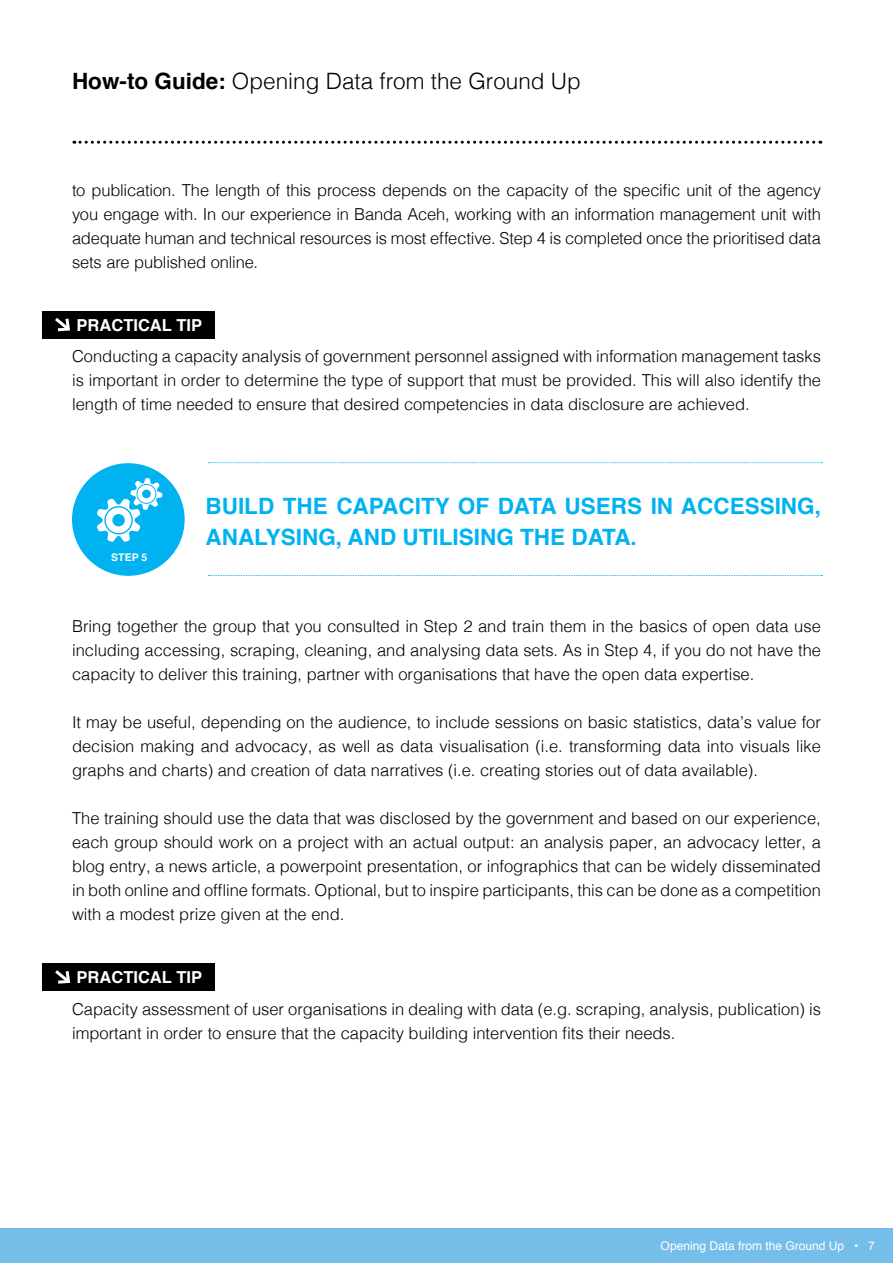
<style>
.page{position:relative;width:893px;height:1263px;background:#fff}
.page>*{position:absolute;margin:0;border:0;box-sizing:border-box;transform-origin:0 0}
.t1{font:700 22.5px/31.5px "Helvetica";color:#00b3f0}
.t2{font:300 22.5px "Helvetica";color:#000}
.t3{font:300 16.5px/24px "Helvetica";color:#000;text-align:justify}
.t4{font:700 16.5px "Helvetica";color:#fff}
.t5{font:12px "Helvetica";color:#fff}
.t6{font:700 10.5px "Helvetica";color:#fff}
.s1{font-weight:700}
</style>
<div class="page">
<div style="left:0;top:1229px;width:893px;height:34px;background:#75bee9"></div>
<div style="left:42px;top:311px;width:173px;height:27px;background:#000"></div>
<div style="left:42px;top:963px;width:173px;height:27px;background:#000"></div>
<svg style="left:55px;top:318px;width:15px;height:14px"></svg>
<svg style="left:55px;top:970px;width:16px;height:14px"></svg>
<svg style="left:74px;top:141px;width:747px;height:3px"></svg>
<div style="left:72px;top:463px;width:113px;height:113px;background:#00b3f0;border-radius:50%"></div>
<svg style="left:97px;top:478px;width:65px;height:64px"></svg>
<svg style="left:209px;top:462px;width:613px;height:1px"></svg>
<svg style="left:209px;top:575px;width:613px;height:1px"></svg>
<h1 class="t2" style="left:72px;top:62px;width:510px"><span class="s1">HOW-TO GUIDE:</span> Opening Data from the Ground U p</h1>
<p class="t3" style="left:72px;top:177px;width:750px">to publication. The length of this process depends on the capacity of the specific unit of the agency you engage with. I n our experience in Banda Aceh, working with an information management unit with adequate human and technical resources is most effective. Step 4 is completed once the prioritised data sets are published online.</p>
<p class="t4" style="left:77px;top:311px;width:12px">PRACTICAL</p>
<p class="t4" style="left:177px;top:311px;width:10px">TIP</p>
<p class="t3" style="left:72px;top:343px;width:750px">Conducting a capacity analysis of government personnel assigned with information management tasks is important in order to determine the type of support that must be provided. This will also identify the length of time needed to ensure that desired competencies in data disclosure are achieved.</p>
<p class="t6" style="left:111px;top:549px;width:37px">STEP 5</p>
<h1 class="t1" style="left:206px;top:490px;width:617px">BUILD THE CAPACITY OF DATA USERS IN ACCESSING,<br>ANALYSING , AND UTILISING THE DATA.</h1>
<p class="t3" style="left:72px;top:613px;width:751px">Bring together the group that you consulted in Step 2 and train them in the basics of open data use including accessing, scraping, cleaning, and analysing data sets. As in Step 4, if you do not have the capacity to deliver this training, partner with organisations that have the open data expertise.</p>
<p class="t3" style="left:72px;top:709px;width:750px">It may be useful, depending on the audience, to include sessions on basic statistics, data’s value for decision making and advocacy, as well as data visualisation (i.e. transforming data into visuals like graphs and charts) and creation of data narratives (i.e. creating stories out of data available).</p>
<p class="t3" style="left:72px;top:805px;width:750px">The training should use the data that was disclosed by the government and based on our experience, each group should work on a project with an actual output: an analysis paper, an advocacy letter, a blog entry, a news article, a powerpoint presentation, or infographics that can be widely disseminated in both online and offline formats. Optional, but to inspire participants, this can be done as a competition with a modest prize given at the end.</p>
<p class="t4" style="left:77px;top:964px;width:12px">PRACTICAL</p>
<p class="t4" style="left:176px;top:964px;width:10px">TIP</p>
<p class="t3" style="left:72px;top:996px;width:750px">Capacity assessment of user organisations in dealing with data (e.g. scraping, analysis, publication) is important in order to ensure that the capacity building intervention fits their needs.</p>
<p class="t5" style="left:661px;top:1236px;width:216px">Opening Data from the Ground Up • 7</p>
</div>
